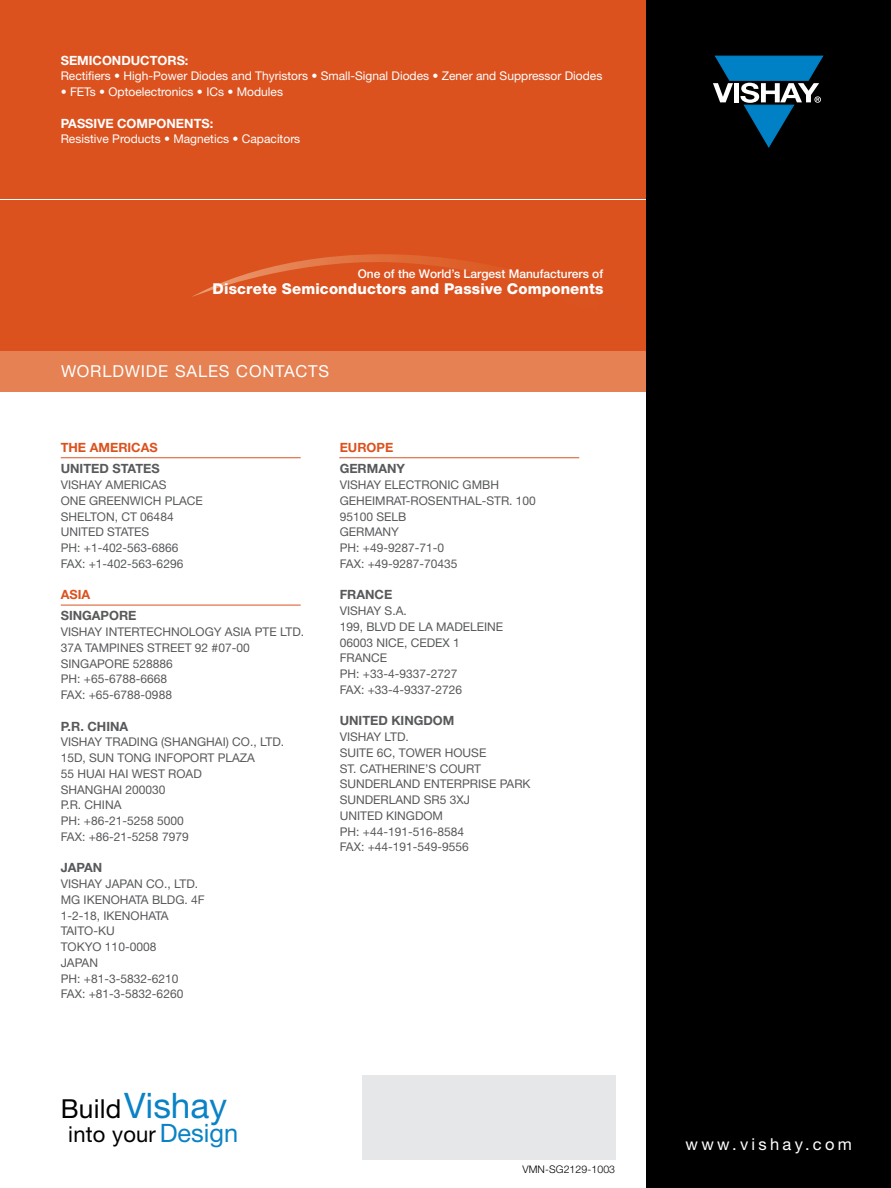
<style>
.page{position:relative;width:891px;height:1188px;background:#fff}
.page>*{position:absolute;margin:0;border:0;box-sizing:border-box;transform-origin:0 0}
.t1{font:35.25px "Helvetica Neue LT Std";color:#0a82c5}
.t2{font:26.25px "Helvetica Neue LT Std";letter-spacing:.01em;color:#010101}
.t3{font:25.35px "Helvetica Neue LT Std";color:#0a82c5}
.t4{font:22.05px "Helvetica Neue LT Std";letter-spacing:.01em;color:#010101}
.t5{font:16.5px "Helvetica Neue LT Std";letter-spacing:.05em;color:#fff}
.t6{font:800 15px "Helvetica Neue LT Std";letter-spacing:.01em;color:#fff}
.t7{font:700 12.75px "Helvetica Neue LT Std";color:#58595b}
.t8{font:700 12.75px "Helvetica Neue LT Std";color:#fff}
.t9{font:700 12.75px "Helvetica Neue LT Std";color:#db521f}
.t10{font:12px/15.8px "Helvetica Neue LT Std";color:#58595b}
.t11{font:12px "Helvetica Neue LT Std";color:#fff}
.t12{font:500 12px "Helvetica Neue LT Std";color:#fff}
.t13{font:300 10.5px "Helvetica Neue LT Std";letter-spacing:.01em;color:#000}
</style>
<div class="page">
<div style="left:0;top:0;width:891px;height:353px;background:#db521f"></div>
<div style="left:0;top:351px;width:654px;height:41px;background:#e58152"></div>
<svg style="left:192px;top:254px;width:290px;height:43px"></svg>
<hr style="left:61px;top:457px;width:240px;height:1px;background:#db521f">
<hr style="left:61px;top:605px;width:240px;height:1px;background:#db521f">
<hr style="left:339px;top:457px;width:240px;height:1px;background:#db521f">
<hr style="left:0;top:199px;width:652px;height:1px;background:#fff">
<div style="left:646px;top:0;width:245px;height:1188px;background:#000"></div>
<svg style="left:713px;top:56px;width:110px;height:91px"></svg>
<div style="left:362px;top:1075px;width:253px;height:85px;background:#e6e7e8"></div>
<p class="t8" style="left:61px;top:52px;width:129px">SEMICONDUCTORS:</p>
<p class="t11" style="left:61px;top:69px;width:543px">RECTIFIERS • H IGH-POWER DIODES AND THYRISTORS • SMALL-SIGNAL DIODES • ZENER AND SUPPRESSOR DIODES</p>
<p class="t11" style="left:61px;top:85px;width:224px">• FETS • OPTOELECTRONICS • I CS • MODULES</p>
<p class="t8" style="left:61px;top:115px;width:154px">PASSIVE COMPONENTS:</p>
<p class="t11" style="left:61px;top:132px;width:241px">RESISTIVE PRODUCTS • M AGNETICS • CAPACITORS</p>
<p class="t12" style="left:358px;top:266px;width:247px">One of the World’s Largest Manufacturers of</p>
<p class="t6" style="left:213px;top:279px;width:392px">Discrete Semiconductors and Passive Components</p>
<h3 class="t5" style="left:61px;top:361px;width:267px">WORLDWIDE SALES CONTACTS</h3>
<p class="t9" style="left:61px;top:440px;width:99px">THE AMERICAS</p>
<p class="t7" style="left:61px;top:461px;width:100px">UNITED STATES</p>
<p class="t10" style="left:61px;top:477px;width:144px">VISHAY AMERICAS<br>ONE GREENWICH PLACE<br>SHELTON, CT 06484<br>UNITED STATES<br>PH: +1-402-563-6866<br>FAX: +1-402-563-6296</p>
<p class="t9" style="left:61px;top:587px;width:30px">ASIA</p>
<p class="t7" style="left:61px;top:608px;width:77px">SINGAPORE</p>
<p class="t10" style="left:61px;top:624px;width:245px">VISHAY INTERTEC HNOLOGY AS IA PTE LTD.<br>37A TAMPINES STREET 92 #07-00<br>SINGAPORE 528886<br>PH: +65-6788-6668<br>FAX: +65-6788-0988</p>
<p class="t7" style="left:61px;top:718px;width:68px">P.R. CHINA</p>
<p class="t10" style="left:61px;top:734px;width:225px">VISHAY TRADING (SHANG HAI) CO., LTD.<br>15D, SU N TONG I NFOPORT PLAZA<br>55 HUAI HAI WEST ROAD<br>SHANG HAI 200030<br>P.R. CHINA<br>PH : +86-21-5258 5000<br>FAX: +86-21-5258 7979</p>
<p class="t7" style="left:61px;top:860px;width:43px">JAPAN</p>
<p class="t10" style="left:61px;top:876px;width:146px">VISHAY JAPAN CO., LTD .<br>MG I KENOHATA BLDG . 4F<br>1-2-18, I KENOHATA<br>TAITO-KU<br>TOKYO 110-0008<br>JAPAN<br>PH: +81-3-5832-6210<br>FAX: +81-3-5832-6260</p>
<p class="t9" style="left:340px;top:440px;width:10px">EUROPE</p>
<p class="t7" style="left:340px;top:461px;width:67px">GERMANY</p>
<p class="t10" style="left:340px;top:477px;width:198px">VISHAY ELECTRONIC GMBH<br>GEHEIMRAT-ROSENTHAL-STR. 100<br>95100 SELB<br>GERMANY<br>PH: +49-9287-71-0<br>FAX: +49-9287-70435</p>
<p class="t7" style="left:340px;top:587px;width:54px">FRANCE</p>
<p class="t10" style="left:340px;top:603px;width:165px">VISHAY S.A.<br>199, BLVD DE LA MADELEINE<br>06003 NICE, CEDEX 1<br>FRANCE<br>PH: +33-4-9337-2727<br>FAX: +33-4-9337-2726</p>
<p class="t7" style="left:340px;top:713px;width:116px">UNITED KINGDOM</p>
<p class="t10" style="left:340px;top:729px;width:192px">VISHAY LTD.<br>SU ITE 6C, TOWER HOUSE<br>ST. CATHERINE’S COU RT<br>SU NDERLAND ENTERPRISE PARK<br>SU NDERLAND SR5 3XJ<br>UNITED</p>
<p class="t10" style="left:340px;top:807px;width:131px;text-align:center">KINGDOM<br>PH: +44-191-516-8584<br>FAX: +44-191-549-9556</p>
<h1 class="t1" style="left:124px;top:1084px;width:104px">VISHAY</h1>
<h3 class="t3" style="left:160px;top:1117px;width:80px">DESIGN</h3>
<h2 class="t2" style="left:61px;top:1093px;width:62px">BUILD</h2>
<h3 class="t4" style="left:68px;top:1121px;width:89px">INTO YOUR</h3>
<p class="t13" style="left:522px;top:1163px;width:94px">VMN-SG2129-1003</p>
<h3 class="t5" style="left:686px;top:1134px;width:168px">WWW.VISHAY.COM</h3>
</div>
